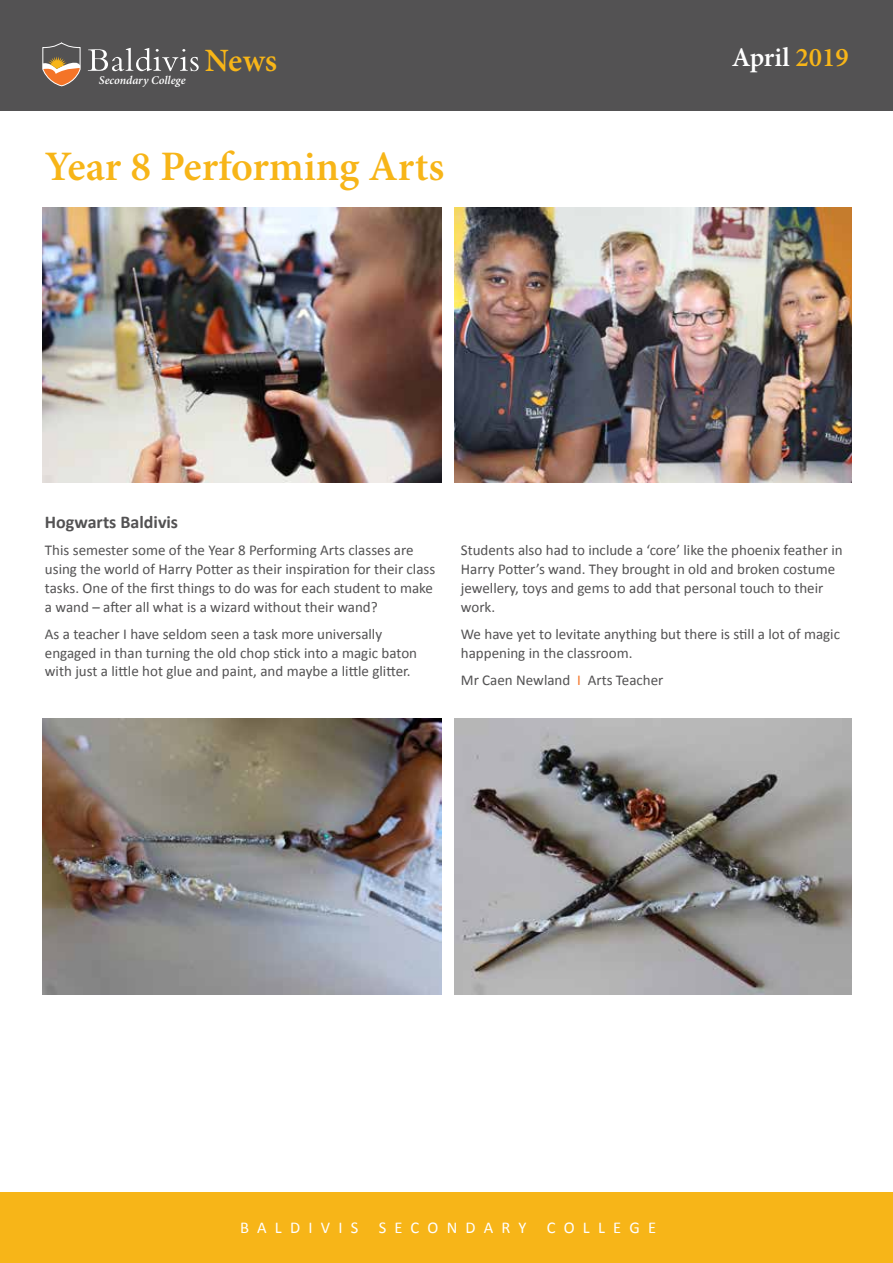
<style>
.page{position:relative;width:893px;height:1263px;background:#fff}
.page>*{position:absolute;margin:0;border:0;box-sizing:border-box;transform-origin:0 0}
.t1{font:600 42px "Minion Pro";letter-spacing:-.005em;color:#f7b518}
.t2{font:600 32.55px "Minion Pro";color:#f7b518}
.t3{font:600 27px "Minion Pro";color:#fff}
.t4{font:700 18px "Calibri";color:#535253}
.t5{font:16.5px "Calibri";letter-spacing:.5em;color:#fff}
.t6{font:15px/18.8px "Calibri";color:#535253}
.t7{font:italic 600 11.85px "Minion Pro";letter-spacing:-.005em;color:#fff}
.s1{color:#f7b518}
.s2{color:#f47427}
</style>
<div class="page">
<div style="left:0;top:1193px;width:893px;height:70px;background:#f7b518"></div>
<div style="left:0;top:0;width:893px;height:111px;background:#535253"></div>
<svg style="left:42px;top:42px;width:39px;height:44px"></svg>
<svg style="left:88px;top:48px;width:111px;height:23px"></svg>
<img style="left:43px;top:207px;width:399px;height:276px">
<img style="left:43px;top:719px;width:399px;height:275px">
<img style="left:454px;top:207px;width:397px;height:276px">
<img style="left:454px;top:719px;width:397px;height:275px">
<p class="t7" style="left:99px;top:72px;width:88px">Secondary College</p>
<h2 class="t2" style="left:205px;top:38px;width:74px">News</h2>
<h1 class="t1" style="left:45px;top:138px;width:401px">Year 8 Performing Arts</h1>
<h3 class="t3" style="left:732px;top:39px;width:119px">April <span class="s1">2019</span></h3>
<p class="t4" style="left:45px;top:511px;width:135px">Hogwarts Baldivis</p>
<p class="t6" style="left:45px;top:541px;width:392px">This semester some of the Year 8 Performing Arts classes are using the world of Harry Potter as their inspiration for their class tasks. One of the first things to do was for each student to make a wand – after all what is a wizard without their wand?</p>
<p class="t6" style="left:45px;top:624px;width:374px">As a teacher I have seldom seen a task more universally engaged in than turning the old chop stick into a magic baton with just a little hot glue and paint, and maybe a little glitter.</p>
<p class="t6" style="left:461px;top:541px;width:383px">Students also had to include a ‘core’ like the phoenix feather in Harry Potter’s wand. They brought in old and broken costume jewellery, toys and gems to add that personal touch to their work.</p>
<p class="t6" style="left:461px;top:624px;width:381px">We have yet to levitate anything but there is still a lot of magic happening in the classroom.</p>
<p class="t6" style="left:461px;top:670px;width:204px">Mr Caen Newland <span class="s2">I</span> Arts Teacher</p>
<p class="t5" style="left:240px;top:1217px;width:418px">BALDIVIS SECONDARY COLLEGE</p>
</div>
